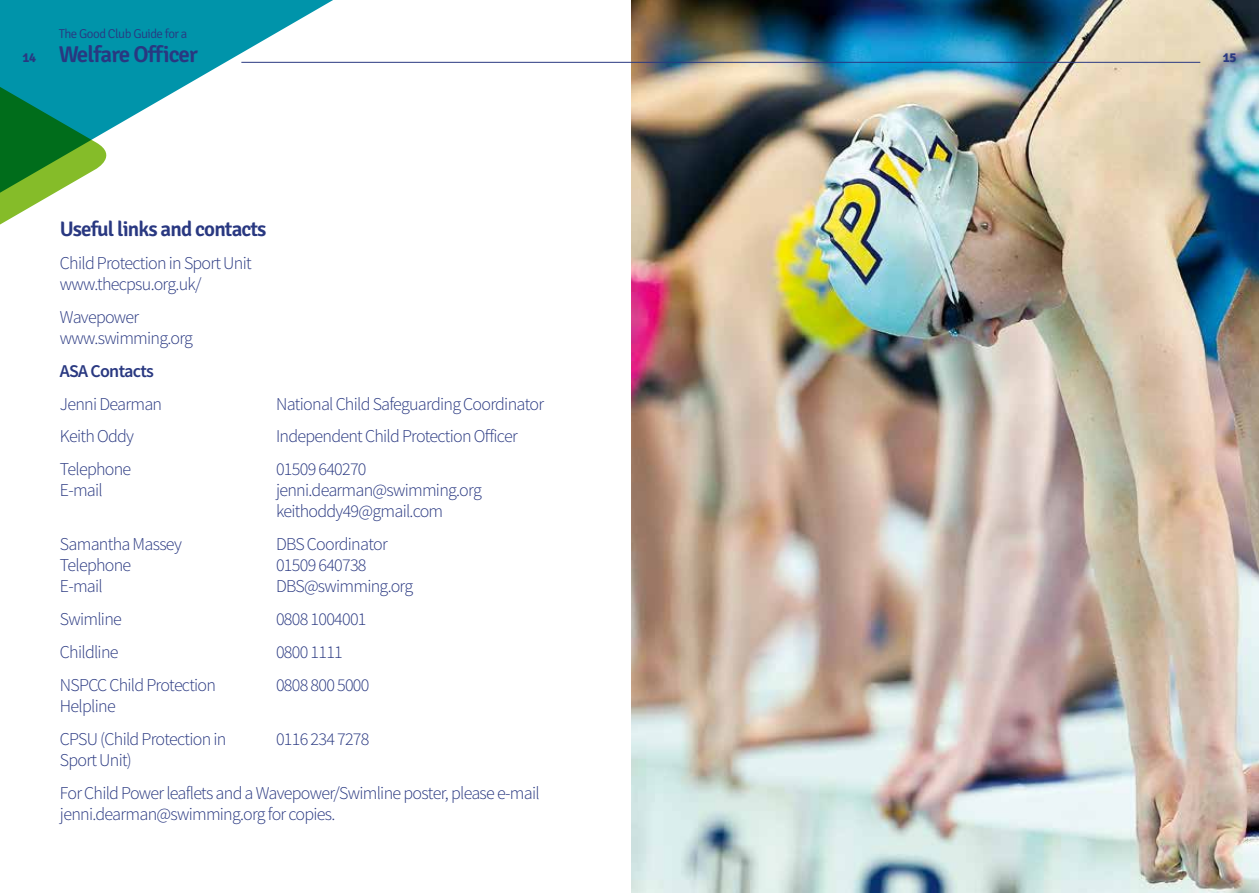
<style>
.page{position:relative;width:1259px;height:893px;background:#fff}
.page>*{position:absolute;margin:0;border:0;box-sizing:border-box;transform-origin:0 0}
.t1{font:600 22.95px "Signika";letter-spacing:-.04em;color:#293881}
.t2{font:600 21px "Signika";letter-spacing:-.04em;color:#293881}
.t3{font:300 18px/21px "Source Sans Pro";letter-spacing:-.04em;color:#293881}
.t4{font:600 18px "Source Sans Pro";letter-spacing:-.04em;color:#293881}
.t5{font:700 13.2px "Signika";color:#293881}
.t6{font:300 12.9px "Signika";letter-spacing:-.04em;color:#293881}
</style>
<div class="page">
<img style="left:631px;top:0;width:628px;height:893px">
<svg style="left:0;top:0;width:515px;height:131px"></svg>
<svg style="left:0;top:34px;width:108px;height:191px"></svg>
<hr style="left:241px;top:62px;width:959px;height:1px;background:#293881">
<p class="t6" style="left:59px;top:26px;width:130px">The Good Club Guide for a</p>
<p class="t1" style="left:59px;top:41px;width:141px">Welfare Officer</p>
<p class="t5" style="left:23px;top:50px;width:15px">14</p>
<p class="t5" style="left:1222px;top:50px;width:15px">15</p>
<p class="t2" style="left:60px;top:216px;width:208px">Useful links and contacts</p>
<p class="t3" style="left:60px;top:252px;width:193px">Child Protection in Sport Unit www.thecpsu.org.uk/</p>
<p class="t3" style="left:60px;top:306px;width:134px">Wavepower www.swimming.org</p>
<p class="t4" style="left:60px;top:359px;width:95px">ASA Contacts</p>
<p class="t3" style="left:60px;top:393px;width:104px">Jenni Dearman</p>
<p class="t3" style="left:276px;top:393px;width:270px">National Child Safeguarding Coordinator</p>
<p class="t3" style="left:60px;top:426px;width:75px">Keith Oddy</p>
<p class="t3" style="left:276px;top:426px;width:243px">Independent Child Protection Officer</p>
<p class="t3" style="left:60px;top:459px;width:73px">Telephone</p>
<p class="t3" style="left:276px;top:459px;width:92px">01509 640270</p>
<p class="t3" style="left:60px;top:480px;width:44px">E-mail</p>
<p class="t3" style="left:276px;top:480px;width:207px">jenni.dearman@swimming.org keithoddy49@gmail.com</p>
<p class="t3" style="left:60px;top:534px;width:123px">Samantha Massey</p>
<p class="t3" style="left:276px;top:534px;width:113px">DBS Coordinator</p>
<p class="t3" style="left:60px;top:555px;width:73px">Telephone</p>
<p class="t3" style="left:276px;top:555px;width:92px">01509 640738</p>
<p class="t3" style="left:60px;top:576px;width:44px">E-mail</p>
<p class="t3" style="left:276px;top:576px;width:139px">DBS@swimming.org</p>
<p class="t3" style="left:60px;top:609px;width:63px">Swimline</p>
<p class="t3" style="left:276px;top:609px;width:92px">0808 1004001</p>
<p class="t3" style="left:60px;top:642px;width:60px">Childline</p>
<p class="t3" style="left:276px;top:642px;width:68px">0800 1111</p>
<p class="t3" style="left:60px;top:675px;width:158px">NSPCC Child Protection</p>
<p class="t3" style="left:276px;top:675px;width:95px">0808 800 5000</p>
<p class="t3" style="left:60px;top:690px;width:168px;line-height:32.8px">Helpline<br>CPSU (Child Protection in</p>
<p class="t3" style="left:276px;top:729px;width:95px">0116 234 7278</p>
<p class="t3" style="left:60px;top:744px;width:481px;line-height:32.8px">Sport Unit)<br>For Child Power leaflets and a Wavepower/Swimline poster, please e-mail</p>
<p class="t3" style="left:60px;top:804px;width:277px">jenni.dearman@swimming.org for copies.</p>
</div>
